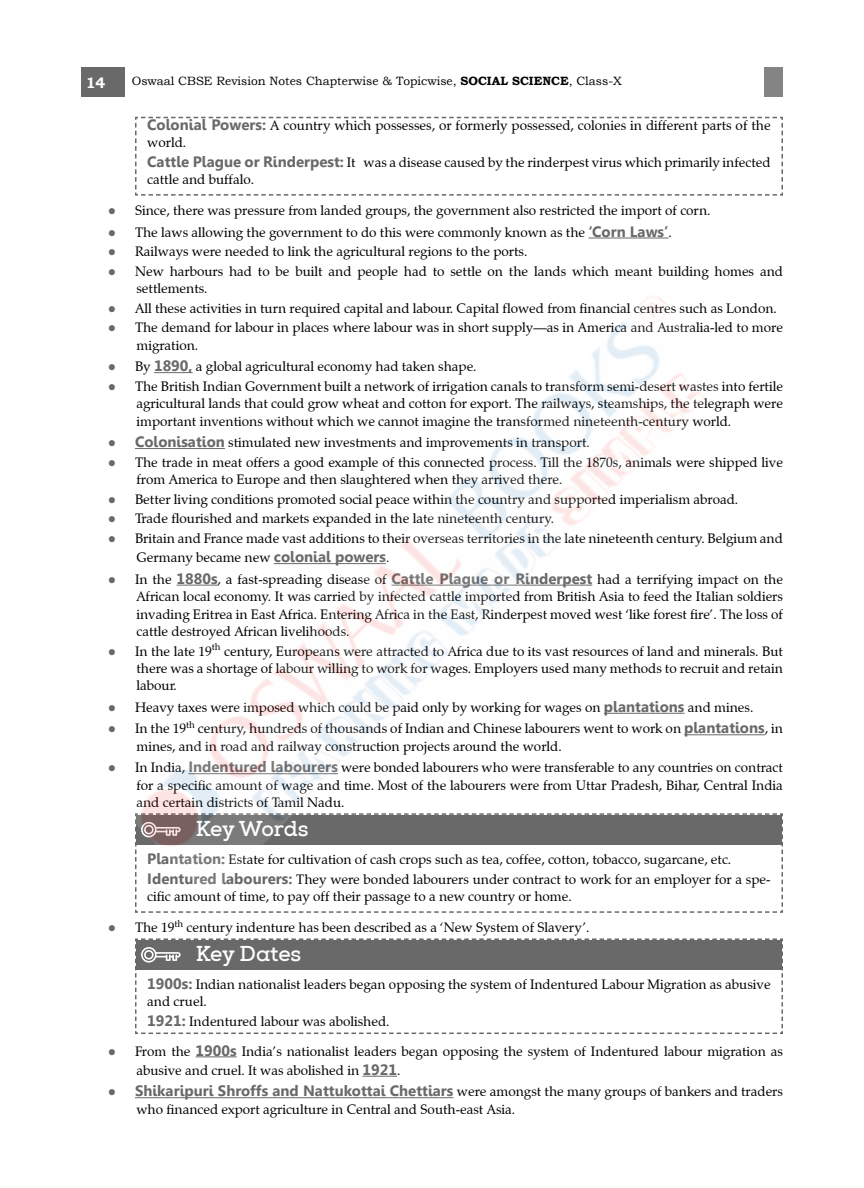
<style>
.page{position:relative;width:864px;height:1188px;background:#fff}
.page>*{position:absolute;margin:0;border:0;box-sizing:border-box;transform-origin:0 0}
.t1{font:700 21px "Nexa Slab";letter-spacing:-.01em;color:#fff}
.t2{font:700 15px "Bookman Old Style";color:#fff}
.Quick_Review_paragra{font:13.5px/17.4px "Zapf Calligraphic 801 BT";color:#000}
.t3{font:12px "Bookman Old Style";color:#000}
.s1{font-weight:700}
.s2{font-family:"Gisha";font-weight:700;font-size:15px;color:#696969}
.s3{color:#696969}
</style>
<div class="page">
<div style="left:81px;top:68px;width:44px;height:29px;background:#696969"></div>
<div style="left:765px;top:68px;width:18px;height:29px;background:#848484"></div>
<hr style="left:588px;top:238px;width:81px;height:1px;background:#696969">
<hr style="left:684px;top:734px;width:81px;height:1px;background:#696969">
<hr style="left:196px;top:1056px;width:41px;height:1px;background:#696969">
<hr style="left:363px;top:1076px;width:34px;height:1px;background:#696969">
<hr style="left:135px;top:1097px;width:319px;height:1px;background:#696969">
<svg style="left:135px;top:116px;width:648px;height:80px"></svg>
<svg style="left:135px;top:813px;width:648px;height:100px"></svg>
<svg style="left:135px;top:938px;width:648px;height:96px"></svg>
<img style="left:135px;top:296px;width:599px;height:600px">
<p class="t2" style="left:86px;top:72px;width:21px">14</p>
<p class="t3" style="left:132px;top:73px;width:492px">Oswaal CBSE Revision Notes Chapterwise &amp; Topicwise, <span class="s1">SOCIAL SCIENCE</span>, Class-X</p>
<p class="Quick_Review_paragra" style="left:147px;top:116px;width:625px"><span class="s2">Colonial Powers:</span> A country which possesses, or formerly possessed, colonies in different parts of the world.</p>
<p class="Quick_Review_paragra" style="left:147px;top:153px;width:625px"><span class="s2">Cattle Plague or Rinderpest:</span> It was a disease caused by the rinderpest virus which primarily infected cattle and buffalo.</p>
<p class="Quick_Review_paragra" style="left:108px;top:202px;width:604px"><span class="s3">●</span> Since, there was pressure from landed groups, the government also restricted the import of corn.</p>
<p class="Quick_Review_paragra" style="left:108px;top:223px;width:565px"><span class="s3">●</span> The laws allowing the government to do this were commonly known as the <span class="s2">‘Corn Laws’</span>.</p>
<p class="Quick_Review_paragra" style="left:108px;top:243px;width:421px"><span class="s3">●</span> Railways were needed to link the agricultural regions to the ports.</p>
<p class="Quick_Review_paragra" style="left:136px;top:263px;width:648px;text-indent:-28px"><span class="s3">●</span> New harbours had to be built and people had to settle on the lands which meant building homes and settlements.</p>
<p class="Quick_Review_paragra" style="left:108px;top:300px;width:670px"><span class="s3">●</span> All these activities in turn required capital and labour. Capital flowed from financial centres such as London.</p>
<p class="Quick_Review_paragra" style="left:136px;top:319px;width:648px;text-indent:-28px"><span class="s3">●</span> The demand for labour in places where labour was in short supply—as in America and Australia-led to more migration.</p>
<p class="Quick_Review_paragra" style="left:108px;top:358px;width:370px"><span class="s3">●</span> By <span class="s2">1890,</span> a global agricultural economy had taken shape.</p>
<p class="Quick_Review_paragra" style="left:136px;top:378px;width:648px;text-align:justify;text-indent:-28px"><span class="s3">●</span> The British Indian Government built a network of irrigation canals to transform semi-desert wastes into fertile agricultural lands that could grow wheat and cotton for export. The railways, steamships, the telegraph were important inventions without which we cannot imagine the transformed nineteenth-century world.</p>
<p class="Quick_Review_paragra" style="left:108px;top:434px;width:483px"><span class="s3">●</span> <span class="s2">Colonisation</span> stimulated new investments and improvements in transport.</p>
<p class="Quick_Review_paragra" style="left:136px;top:453px;width:648px;text-indent:-28px"><span class="s3">●</span> The trade in meat offers a good example of this connected process. Till the 1870s, animals were shipped live from America to Europe and then slaughtered when they arrived there.</p>
<p class="Quick_Review_paragra" style="left:108px;top:490px;width:632px"><span class="s3">●</span> Better living conditions promoted social peace within the country and supported imperialism abroad.</p>
<p class="Quick_Review_paragra" style="left:108px;top:510px;width:448px"><span class="s3">●</span> Trade flourished and markets expanded in the late nineteenth century.</p>
<p class="Quick_Review_paragra" style="left:136px;top:529px;width:648px;line-height:19.4px;text-indent:-28px"><span class="s3">●</span> Britain and France made vast additions to their overseas territories in the late nineteenth century. Belgium and<br>Germany became new <span class="s2">colonial powers</span>.</p>
<p class="Quick_Review_paragra" style="left:136px;top:570px;width:648px;text-align:justify;text-indent:-28px"><span class="s3">●</span> In the <span class="s2">1880s</span>, a fast-spreading disease of <span class="s2">Cattle Plague or Rinderpest</span> had a terrifying impact on the African local economy. It was carried by infected cattle imported from British Asia to feed the Italian soldiers invading Eritrea in East Africa. Entering Africa in the East, Rinderpest moved west ‘like forest fire’. The loss of cattle destroyed African livelihoods.</p>
<p class="Quick_Review_paragra" style="left:137px;top:642px;width:648px;text-align:justify;text-indent:-29px"><span class="s3">●</span> In the late 19<sup>th</sup> century, Europeans were attracted to Africa due to its vast resources of land and minerals. But there was a shortage of labour willing to work for wages. Employers used many methods to recruit and retain labour.</p>
<p class="Quick_Review_paragra" style="left:108px;top:699px;width:647px"><span class="s3">●</span> Heavy taxes were imposed which could be paid only by working for wages on <span class="s2">plantations</span> and mines.</p>
<p class="Quick_Review_paragra" style="left:137px;top:720px;width:648px;text-indent:-28px"><span class="s3">●</span> In the 19<sup>th</sup> century, hundreds of thousands of Indian and Chinese labourers went to work on <span class="s2">plantations</span>, in mines, and in road and railway construction projects around the world.</p>
<p class="Quick_Review_paragra" style="left:136px;top:759px;width:648px;text-align:justify;text-indent:-28px"><span class="s3">●</span> In India, <span class="s2">Indentured labourers</span> were bonded labourers who were transferable to any countries on contract for a specific amount of wage and time. Most of the labourers were from Uttar Pradesh, Bihar, Central India and certain districts of Tamil Nadu.</p>
<p class="t1" style="left:196px;top:816px;width:115px">Key Words</p>
<p class="Quick_Review_paragra" style="left:147px;top:850px;width:625px;line-height:19.5px"><span class="s2">Plantation:</span> Estate for cultivation of cash crops such as tea, coffee, cotton, tobacco, sugarcane, etc.<br><span class="s2">Identured labourers:</span> They were bonded labourers under contract to work for an employer for a spe-</p>
<p class="Quick_Review_paragra" style="left:147px;top:888px;width:426px">cific amount of time, to pay off their passage to a new country or home.</p>
<p class="Quick_Review_paragra" style="left:108px;top:919px;width:483px"><span class="s3">●</span> The 19<sup>th</sup> century indenture has been described as a ‘New System of Slavery’.</p>
<p class="t1" style="left:196px;top:941px;width:107px">Key Dates</p>
<p class="Quick_Review_paragra" style="left:147px;top:975px;width:625px"><span class="s2">1900s:</span> Indian nationalist leaders began opposing the system of Indentured Labour Migration as abusive and cruel.</p>
<p class="Quick_Review_paragra" style="left:147px;top:1013px;width:244px"><span class="s2">1921:</span> Indentured labour was abolished.</p>
<p class="Quick_Review_paragra" style="left:136px;top:1041px;width:648px;line-height:19.4px;text-indent:-28px"><span class="s3">●</span> From the <span class="s2">1900s</span> India’s nationalist leaders began opposing the system of Indentured labour migration as abusive and cruel. It was abolished in <span class="s2">1921</span>.</p>
<p class="Quick_Review_paragra" style="left:137px;top:1083px;width:648px;text-indent:-29px"><span class="s3">●</span> <span class="s2">Shikaripuri Shroffs and Nattukottai Chettiars</span> were amongst the many groups of bankers and traders who financed export agriculture in Central and South-east Asia.</p>
</div>
